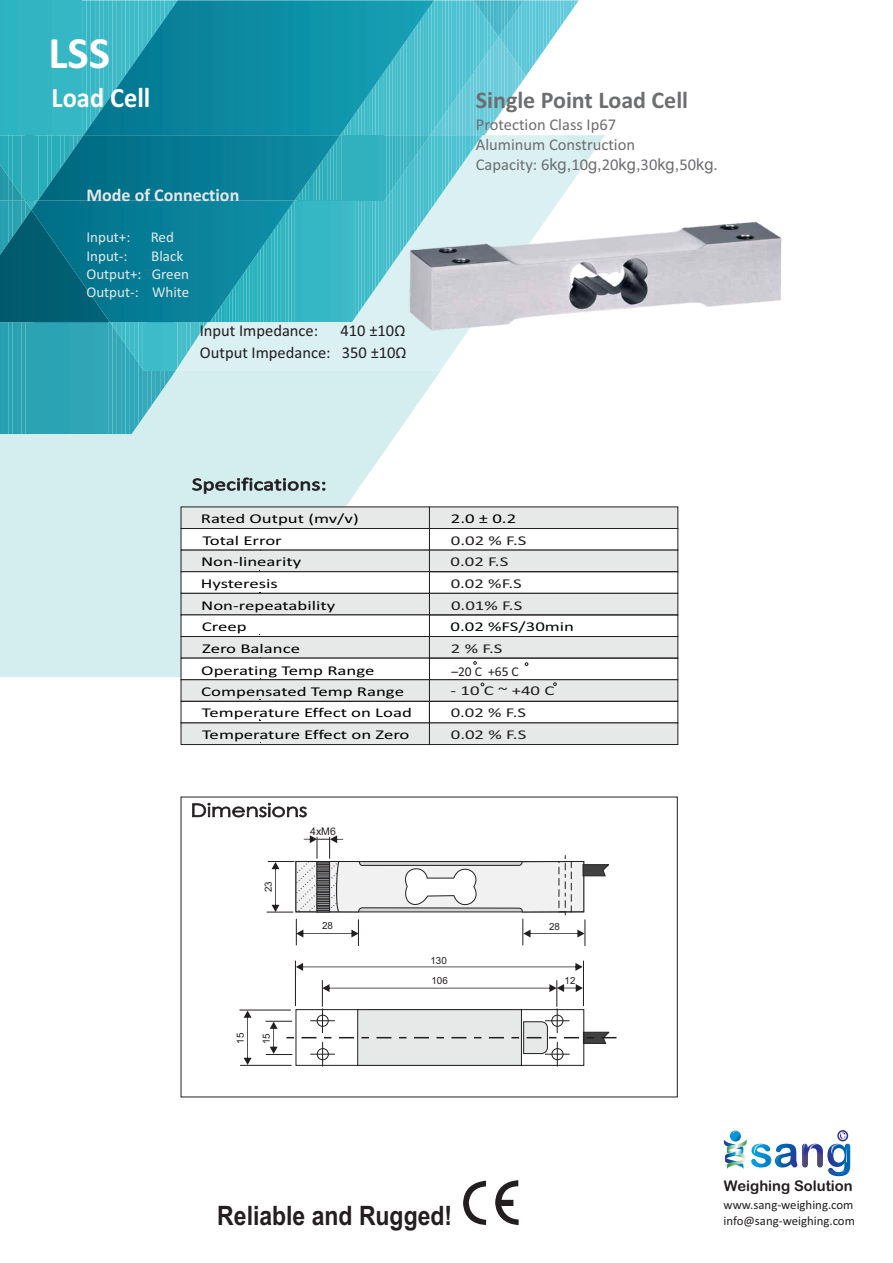
<style>
.page{position:relative;width:893px;height:1263px;background:#fff}
.page>*{position:absolute;margin:0;border:0;box-sizing:border-box;transform-origin:0 0}
.t1{font:700 45px "Calibri";color:#fff}
.t2{font:700 28.2px "Calibri";color:#fff;scale:.94 1}
.t3{font:700 26.7px "Arial";color:#231f20;scale:.86 1}
.t4{font:700 24px "Calibri";color:#6d6e70}
.t5{font:700 18px "Calibri";color:#e6e7e8}
.t6{font:16.5px/20.1px "Calibri";color:#6d6e70}
.t7{font:16.5px "Calibri";color:#231f20}
.t8{font:15px/18.3px "Calibri";color:#e6e7e8}
.t9{font:14.7px "Arial Rounded MT Bold";color:#231f20}
.t10{font:13.5px/21.6px "Calibri";color:#000001;scale:1.39 1}
.t11{font:13.5px/21.6px "Calibri";color:#231f20;scale:1.39 1}
.t12{font:13.5px/21.8px "Calibri";color:#000;scale:1.39 1}
.t13{font:13.5px "Calibri";color:#010707;scale:1.39 1}
.t14{font:13.5px "Calibri";color:#231f20}
.t15{font:12.75px/15.6px "Calibri";color:#231f20}
.t16{font:10.5px "Arial";color:#231f20}
.t17{font:9.9px "Arial";color:#231f20}
.s1{font-family:"Arial"}
</style>
<div class="page">
<svg style="left:0;top:434px;width:605px;height:243px;background:#d9eeef"></svg>
<svg style="left:0;top:0;width:579px;height:434px;background:#66c0cb"></svg>
<img style="left:32px;top:201px;width:144px;height:121px">
<img style="left:84px;top:0;width:350px;height:135px">
<img style="left:38px;top:135px;width:138px;height:66px">
<svg style="left:176px;top:135px;width:225px;height:236px;background:#4fb2c1"></svg>
<svg style="left:463px;top:1181px;width:23px;height:44px"></svg>
<svg style="left:495px;top:1180px;width:24px;height:45px"></svg>
<img style="left:724px;top:1130px;width:126px;height:46px">
<svg style="left:192px;top:477px;width:133px;height:17px;background:#9cacad"></svg>
<svg style="left:192px;top:803px;width:115px;height:14px"></svg>
<svg style="left:239px;top:960px;width:378px;height:107px"></svg>
<svg style="left:266px;top:835px;width:343px;height:111px"></svg>
<div style="left:429px;top:701px;width:249px;height:22px;border:1px solid #231f20"></div>
<div style="left:181px;top:701px;width:249px;height:22px;border:1px solid #231f20"></div>
<svg style="left:181px;top:723px;width:497px;height:22px;background:#d9dada"></svg>
<svg style="left:181px;top:507px;width:497px;height:195px"></svg>
<img style="left:401px;top:81px;width:381px;height:390px">
<h1 class="t1" style="left:48px;top:34px;width:63px">LSS</h1>
<h2 class="t2" style="left:52px;top:85px;width:107px">Load Cell</h2>
<h3 class="t5" style="left:86px;top:188px;width:154px">Mode of Connection</h3>
<p class="t8" style="left:86px;top:229px;width:45px">Input+:</p>
<p class="t8" style="left:151px;top:229px;width:25px">Red</p>
<p class="t8" style="left:86px;top:248px;width:43px">Input-:</p>
<p class="t8" style="left:86px;top:248px;width:104px;text-indent:65px">Black<br>Output+: Green<br>Output-: White</p>
<p class="t7" style="left:200px;top:324px;width:120px">Input Impedance:</p>
<p class="t7" style="left:341px;top:324px;width:66px">410 ±10Ω</p>
<p class="t7" style="left:200px;top:346px;width:208px">Output Impedance: 350 ±10Ω</p>
<h3 class="t4" style="left:476px;top:90px;width:214px">Single Point Load Cell</h3>
<p class="t6" style="left:476px;top:116px;width:243px">Protection Class Ip67<br>Aluminum Construction<br>Capacity: 6<span class="s1">kg,</span>10<span class="s1">g,</span>20<span class="s1">kg,</span>30<span class="s1">kg,</span>50<span class="s1">kg</span>.</p>
<p class="t10" style="left:201px;top:509px;width:115px">Rated Output (mv/v)<br>Total Error<br>Non-linearity</p>
<p class="t12" style="left:201px;top:574px;width:98px">Hysteresis<br>Non-repeatability</p>
<p class="t10" style="left:202px;top:617px;width:34px">Creep</p>
<p class="t12" style="left:202px;top:638px;width:72px">Zero Balance</p>
<p class="t10" style="left:201px;top:660px;width:153px">Operating Temp Range<br>Compensated Temp Range<br>Temperature Effect on Load<br>Temperature Effect on Zero</p>
<p class="t17" style="left:264px;top:892px;width:12px;rotate:-90deg">23</p>
<p class="t16" style="left:310px;top:827px;width:27px">4xM6</p>
<p class="t10" style="left:451px;top:509px;width:49px">2.0 ± 0.2</p>
<p class="t11" style="left:451px;top:530px;width:56px">0.02 % F.S<br>0.02 F.S<br>0.02 %F.S<br>0.01% F.S</p>
<p class="t13" style="left:451px;top:621px;width:90px">0.02 %FS/30min</p>
<p class="t11" style="left:451px;top:639px;width:39px">2 % F.S</p>
<p class="t11" style="left:451px;top:681px;width:76px">- 10 C ~ +40 C<br>0.02 % F.S<br>0.02 % F.S</p>
<p class="t14" style="left:451px;top:666px;width:69px">–20 C +65 C</p>
<p class="t17" style="left:322px;top:921px;width:12px">28</p>
<p class="t17" style="left:549px;top:923px;width:12px">28</p>
<p class="t17" style="left:430px;top:956px;width:18px">130</p>
<p class="t17" style="left:236px;top:1044px;width:12px;rotate:-90deg">15</p>
<p class="t17" style="left:263px;top:1044px;width:12px;rotate:-90deg">15</p>
<p class="t17" style="left:431px;top:977px;width:18px">106</p>
<p class="t17" style="left:564px;top:977px;width:12px">12</p>
<p class="t9" style="left:724px;top:1180px;width:130px">Weighing Solution</p>
<h3 class="t3" style="left:217px;top:1205px;width:275px">Reliable and Rugged!</h3>
<p class="t15" style="left:724px;top:1198px;width:133px">www.sang-weighing.com info@sang-weighing.com</p>
</div>
